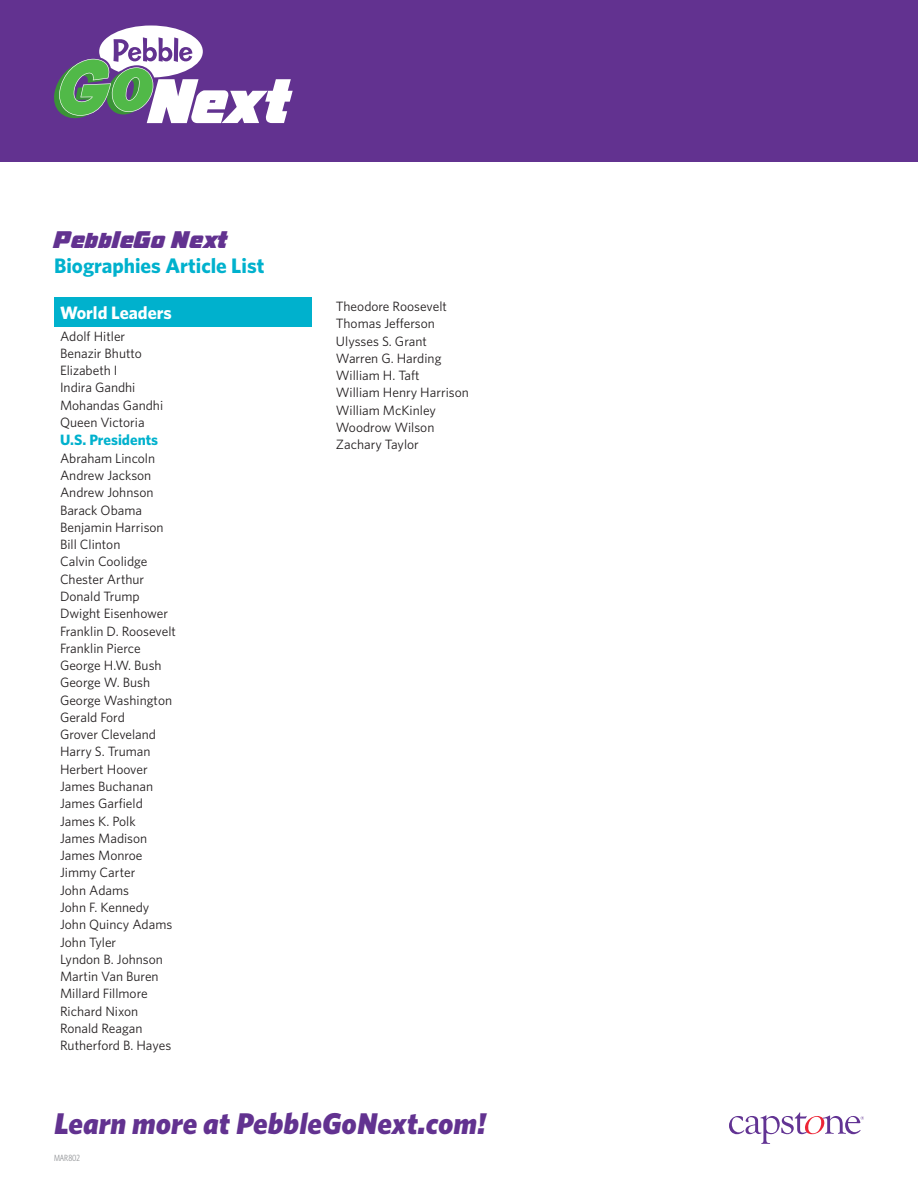
<style>
.page{position:relative;width:918px;height:1188px;background:#fff}
.page>*{position:absolute;margin:0;border:0;box-sizing:border-box;transform-origin:0 0}
.t1{font:italic 900 30px "Whitney";color:#623290}
.t2{font:700 21px "Whitney";color:#00b1cd}
.t3{font:italic 21px "CC Drop Case Solid";color:#623290}
.t4{font:700 18px "Whitney";color:#fff}
.t5{font:700 15px "Whitney";color:#00b1cd}
.t6{font:13.5px/17.2px "Whitney";color:#231f20}
.t7{font:9px "Whitney Condensed";color:#939598}
</style>
<div class="page">
<div style="left:0;top:0;width:918px;height:162px;background:#623290"></div>
<svg style="left:54px;top:26px;width:239px;height:97px"></svg>
<svg style="left:729px;top:1112px;width:135px;height:32px"></svg>
<div style="left:54px;top:297px;width:258px;height:30px;background:#00b1cd"></div>
<h2 class="t3" style="left:54px;top:229px;width:175px">PebbleGo Next</h2>
<h2 class="t2" style="left:54px;top:252px;width:212px">Biographies Article List</h2>
<h3 class="t4" style="left:60px;top:301px;width:113px">World Leaders</h3>
<p class="t6" style="left:60px;top:327px;width:105px">Adolf Hitler<br>Benazir Bhutto<br>Elizabeth I<br>Indira Gandhi<br>Mohandas Gandhi<br>Queen Victoria</p>
<p class="t5" style="left:60px;top:430px;width:100px">U.S. Presidents</p>
<p class="t6" style="left:60px;top:449px;width:118px">Abraham Lincoln<br>Andrew Jackson<br>Andrew Johnson<br>Barack Obama<br>Benjamin Harrison<br>Bill Clinton<br>Calvin Coolidge<br>Chester Arthur<br>Donald Trump<br>Dwight Eisenhower<br>Franklin D. Roosevelt<br>Franklin Pierce<br>George H.W. Bush<br>George W. Bush<br>George Washington<br>Gerald Ford<br>Grover Cleveland<br>Harry S. Truman<br>Herbert Hoover<br>James Buchanan<br>James Garfield<br>James K. Polk<br>James Madison<br>James Monroe<br>Jimmy Carter<br>John Adams<br>John F. Kennedy<br>John Quincy Adams<br>John Tyler<br>Lyndon B. Johnson<br>Martin Van Buren<br>Millard Fillmore<br>Richard Nixon<br>Ronald Reagan<br>Rutherford B. Hayes</p>
<p class="t6" style="left:336px;top:297px;width:134px">Theodore Roosevelt<br>Thomas Jefferson<br>Ulysses S. Grant<br>Warren G. Harding<br>William H. Taft<br>William Henry Harrison<br>William McKinley<br>Woodrow Wilson<br>Zachary Taylor</p>
<h1 class="t1" style="left:54px;top:1103px;width:434px">Learn more at PebbleGoNext.com!</h1>
<p class="t7" style="left:54px;top:1152px;width:27px">MAR802</p>
</div>
